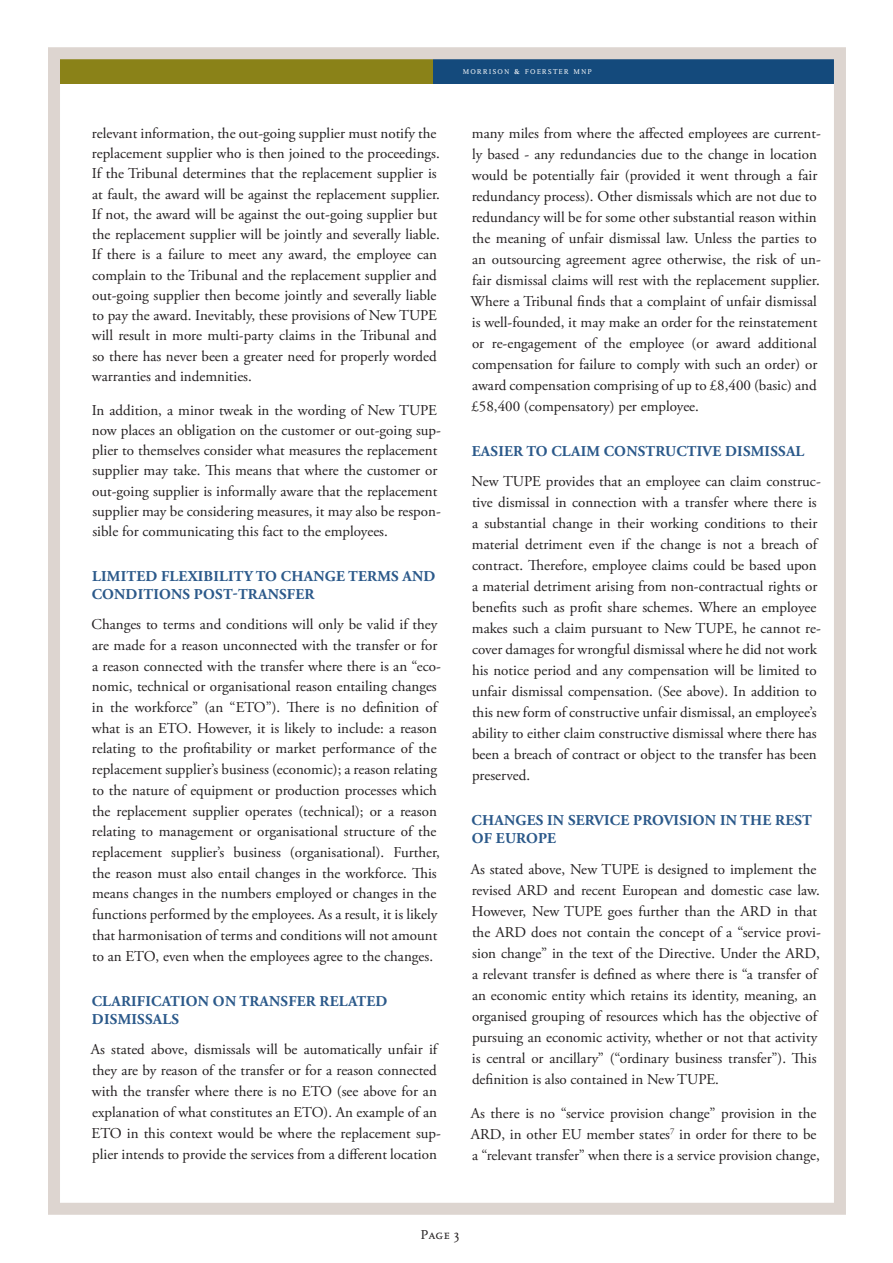
<style>
.page{position:relative;width:893px;height:1263px;background:#fff}
.page>*{position:absolute;margin:0;border:0;box-sizing:border-box;transform-origin:0 0}
.t1{font:15px/21px "Adobe Garamond Pro";color:#231f20}
.t2{font:700 15px/18px "Adobe Garamond Pro";letter-spacing:.015em;color:#2b598a}
.t3{font:13.5px "Scala Caps";color:#231f20}
.t4{font:7.35px "Scala LF Caps";letter-spacing:.145em;color:#fff}
.s1{font-size:10.5px}
</style>
<div class="page">
<div style="left:54px;top:52px;width:379px;height:32px;background:#8a8218"></div>
<div style="left:54px;top:52px;width:785px;height:31px;background:#144a7c"></div>
<div style="left:54px;top:52px;width:379px;height:31px;background:#8a8218"></div>
<div style="left:48px;top:47px;width:798px;height:1168px;border:12px solid #ddd5d0"></div>
<p class="t1" style="left:92px;top:124px;width:350px;line-height:20.2px">relevant information, the out-going supplier must notify the replacement supplier who is then joined to the proceedings.<br>If the Tribunal determines that the replacement supplier is at fault, the award will be against the replacement supplier.<br>If not, the award will be against the out-going supplier but the replacement supplier will be jointly and severally liable.<br>If there is a failure to meet any award, the employee can complain to the Tribunal and the replacement supplier and out-going supplier then become jointly and severally liable to pay the award. Inevitably, these provisions of New TUPE will result in more multi-party claims in the Tribunal and so there has never been a greater need for properly worded warranties and indemnities.</p>
<p class="t1" style="left:92px;top:400px;width:351px;line-height:20.2px">In addition, a minor tweak in the wording of New TUPE now places an obligation on the customer or out-going sup&shy;plier to themselves consider what measures the replacement supplier may take. This means that where the customer or out-going supplier is informally aware that the replacement supplier may be considering measures, it may also be respon&shy;sible for communicating this fact to the employees.</p>
<p class="t2" style="left:92px;top:568px;width:341px">LIMITED FLEXIBILITY TO CHANGE TERMS AND<br>COND ITIONS PO ST-TRANSFER</p>
<p class="t1" style="left:92px;top:615px;width:351px">Changes to terms and conditions will only be valid if they are made for a reason unconnected with the transfer or for a reason connected with the transfer where there is an “eco&shy;nomic, technical or organisational reason entailing changes in the workforce” (an “ETO”). There is no definition of what is an ETO. However, it is likely to include: a reason relating to the profitability or market performance of the replacement supplier’s business (economic); a reason relating to the nature of equipment or production processes which the replacement supplier operates (technical); or a reason relating to management or organisational structure of the replacement supplier’s business (organisational). Further, the reason must also entail changes in the workforce. This means changes in the numbers employed or changes in the functions performed by the employees. As a result, it is likely that harmonisation of terms and conditions will not amount to an ETO, even when the employees agree to the changes.</p>
<p class="t2" style="left:92px;top:992px;width:293px">CLARIFICATION ON TRANSFER RELATED<br>DISMISSALS</p>
<p class="t1" style="left:91px;top:1039px;width:352px">As stated above, dismissals will be automatically unfair if they are by reason of the transfer or for a reason connected with the transfer where there is no ETO (see above for an explanation of what constitutes an ETO). An example of an ETO in this context would be where the replacement sup&shy;plier intends to provide the services from a different location</p>
<p class="t4" style="left:462px;top:68px;width:48px">MORRISON</p>
<p class="t4" style="left:514px;top:68px;width:79px"><span class="s1">&amp;</span> FOERSTER MNP</p>
<p class="t1" style="left:471px;top:123px;width:352px">many miles from where the affected employees are current&shy;ly based - any redundancies due to the change in location would be potentially fair (provided it went through a fair redundancy process). Other dismissals which are not due to redundancy will be for some other substantial reason within the meaning of unfair dismissal law. Unless the parties to an outsourcing agreement agree otherwise, the risk of un&shy;fair dismissal claims will rest with the replacement supplier.<br>Where a Tribunal finds that a complaint of unfair dismissal is well-founded, it may make an order for the reinstatement or re-engagement of the employee (or award additional compensation for failure to comply with such an order) or award compensation comprising of up to £8,400 (basic) and £58,400 (compensatory) per employee.</p>
<p class="t2" style="left:472px;top:442px;width:329px">EASIER TO CLAIM CONSTRUCTIVE DISMISSAL</p>
<p class="t1" style="left:472px;top:472px;width:351px">New TUPE provides that an employee can claim construc&shy;tive dismissal in connection with a transfer where there is a substantial change in their working conditions to their material detriment even if the change is not a breach of contract. Therefore, employee claims could be based upon a material detriment arising from non-contractual rights or benefits such as profit share schemes. Where an employee makes such a claim pursuant to New TUPE, he cannot re&shy;cover damages for wrongful dismissal where he did not work his notice period and any compensation will be limited to unfair dismissal compensation. (See above). In addition to this new form of constructive unfair dismissal, an employee’s ability to either claim constructive dismissal where there has been a breach of contract or object to the transfer has been preserved.</p>
<p class="t2" style="left:472px;top:812px;width:342px">CHANGES IN SERVICE PROVISION IN THE REST<br>OF EUROPE</p>
<p class="t1" style="left:471px;top:859px;width:352px">As stated above, New TUPE is designed to implement the revised ARD and recent European and domestic case law.<br>However, New TUPE goes further than the ARD in that the ARD does not contain the concept of a “service provi&shy;sion change” in the text of the Directive. Under the ARD, a relevant transfer is defined as where there is “a transfer of an economic entity which retains its identity, meaning, an organised grouping of resources which has the objective of pursuing an economic activity, whether or not that activity is central or ancillary” (“ordinary business transfer”). This definition is also contained in New TUPE.</p>
<p class="t1" style="left:471px;top:1103px;width:351px">As there is no “service provision change” provision in the<br>ARD, in other EU member states<sup>7</sup> in order for there to be a “relevant transfer” when there is a service provision change,</p>
<p class="t3" style="left:421px;top:1227px;width:31px">Page</p>
</div>
